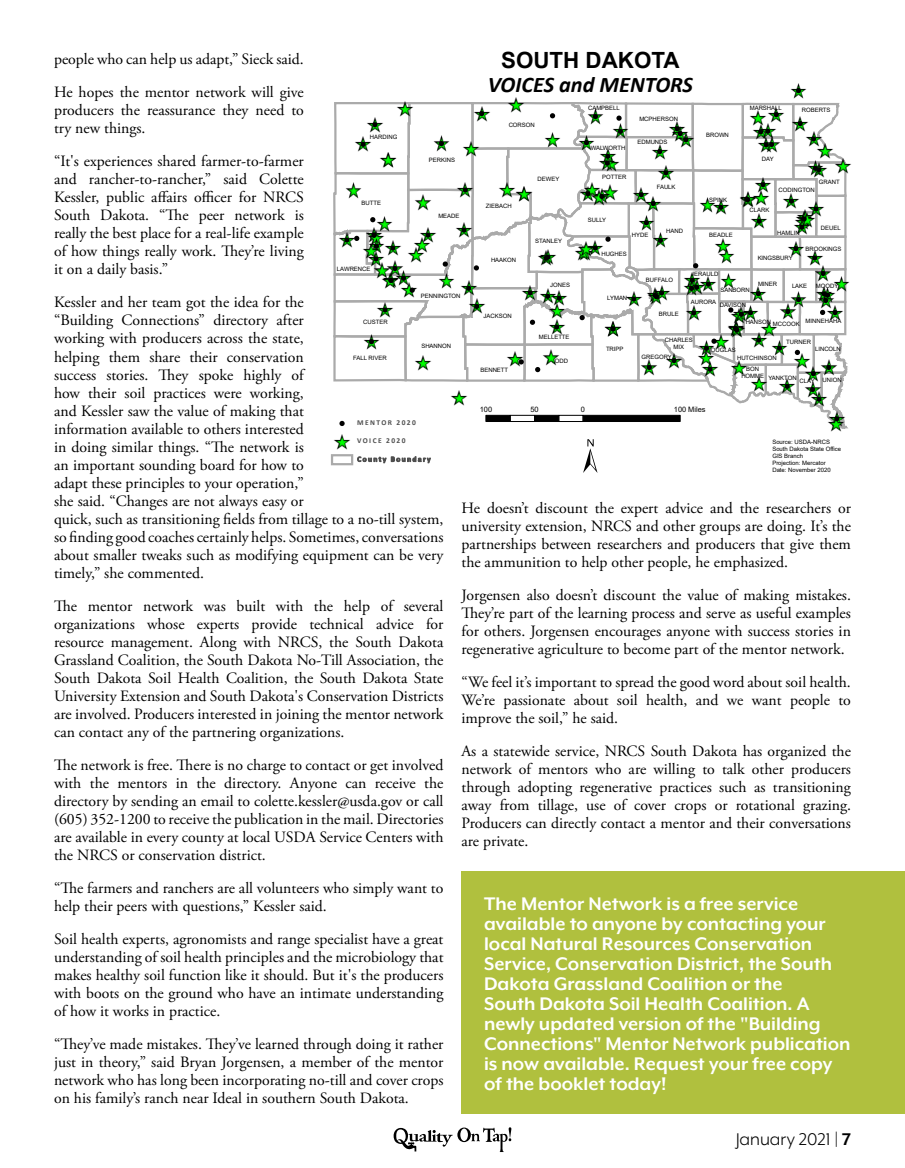
<style>
.page{position:relative;width:905px;height:1168px;background:#fff}
.page>*{position:absolute;margin:0;border:0;box-sizing:border-box;transform-origin:0 0}
.t1{font:italic 700 22.35px "Calibri";color:#000}
.t2{font:700 22.35px "Arial";color:#000}
.t3{font:700 21px/20.1px "Mr Eaves XL Mod OT";color:#fff}
.t4{font:19.5px "Mr Eaves XL Mod OT";color:#000}
.t5{font:15.75px/18px "Adobe Garamond Pro";color:#000;text-align:justify}
.t6{font:700 7.5px "Calibri";letter-spacing:.19em;color:#4e4e4e}
.t7{font:7.5px "Arial";color:#000}
.t8{font:6px/6.9px "Arial";color:#000;text-align:center}
.s1{font-weight:700}
</style>
<div class="page">
<svg style="left:393px;top:1127px;width:118px;height:25px"></svg>
<div style="left:461px;top:871px;width:443px;height:243px;background:#b0c03e"></div>
<img style="left:334px;top:434px;width:16px;height:16px">
<div style="left:331px;top:454px;width:22px;height:11px;border:2px solid #aaa"></div>
<svg style="left:357px;top:456px;width:74px;height:8px"></svg>
<svg style="left:583px;top:439px;width:14px;height:34px"></svg>
<img style="left:790px;top:83px;width:17px;height:16px">
<svg style="left:795px;top:88px;width:6px;height:5px"></svg>
<svg style="left:333px;top:100px;width:518px;height:330px"></svg>
<h1 class="t2" style="left:501px;top:45px;width:180px">SOUTH DAKOTA</h1>
<h1 class="t1" style="left:487px;top:69px;width:207px">VOICES and MENTORS</h1>
<p class="t5" style="left:54px;top:44px;width:251px;line-height:33px">people who can help us adapt,” Sieck said.<br>He hopes the mentor network will give</p>
<p class="t5" style="left:54px;top:102px;width:251px">producers the reassurance they need to try new things.</p>
<p class="t5" style="left:54px;top:153px;width:251px">“It's experiences shared farmer-to-farmer and rancher-to-rancher,” said Colette Kessler, public affairs officer for NRCS South Dakota. “The peer network is really the best place for a real-life example of how things really work. They’re living it on a daily basis.”</p>
<p class="t5" style="left:54px;top:294px;width:391px;text-align:left">Kessler and her team got the idea for the<br>“Building Connections” directory after<br>working with producers across the state,<br>helping them share their conservation<br>success stories. They spoke highly of<br>how their soil practices were working,<br>and Kessler saw the value of making that<br>information available to others interested<br>in doing similar things. “The network is<br>an important sounding board for how to<br>adapt these principles to your operation,”<br>she said. “Changes are not always easy or<br>quick, such as transitioning fields from tillage to a no-till system, so finding good coaches certainly helps. Sometimes, conversations about smaller tweaks such as modifying equipment can be very timely,” she commented.</p>
<p class="t5" style="left:54px;top:597px;width:391px">The mentor network was built with the help of several organizations whose experts provide technical advice for resource management. Along with NRCS, the South Dakota Grassland Coalition, the South Dakota No-Till Association, the South Dakota Soil Health Coalition, the South Dakota State University Extension and South Dakota's Conservation Districts are involved. Producers interested in joining the mentor network can contact any of the partnering organizations.</p>
<p class="t5" style="left:54px;top:756px;width:391px">The network is free. There is no charge to contact or get involved with the mentors in the directory. Anyone can receive the directory by sending an email to colette.kessler@usda.gov or call (605) 352-1200 to receive the publication in the mail. Directories are available in every county at local USDA Service Centers with the NRCS or conservation district.</p>
<p class="t5" style="left:54px;top:879px;width:391px">“The farmers and ranchers are all volunteers who simply want to help their peers with questions,” Kessler said.</p>
<p class="t5" style="left:54px;top:930px;width:391px">Soil health experts, agronomists and range specialist have a great understanding of soil health principles and the microbiology that makes healthy soil function like it should. But it's the producers with boots on the ground who have an intimate understanding of how it works in practice.</p>
<p class="t5" style="left:54px;top:1035px;width:391px">“They’ve made mistakes. They’ve learned through doing it rather just in theory,” said Bryan Jorgensen, a member of the mentor network who has long been incorporating no-till and cover crops on his family’s ranch near Ideal in southern South Dakota.</p>
<p class="t8" style="left:588px;top:104px;width:33px">CAMPBELL</p>
<p class="t8" style="left:749px;top:104px;width:34px">MARSHALL</p>
<p class="t8" style="left:801px;top:107px;width:30px">ROBERTS</p>
<p class="t8" style="left:639px;top:116px;width:40px">MCPHERSON</p>
<p class="t8" style="left:508px;top:121px;width:28px">CORSON</p>
<p class="t8" style="left:706px;top:132px;width:24px">BROWN</p>
<p class="t8" style="left:370px;top:134px;width:29px">HARDING</p>
<p class="t8" style="left:637px;top:139px;width:32px">EDMUNDS</p>
<p class="t8" style="left:590px;top:144px;width:36px">WALWORTH</p>
<p class="t8" style="left:761px;top:155px;width:13px">DAY</p>
<p class="t8" style="left:429px;top:157px;width:28px">PERKINS</p>
<p class="t8" style="left:602px;top:173px;width:26px">POTTER</p>
<p class="t8" style="left:537px;top:175px;width:23px">DEWEY</p>
<p class="t8" style="left:818px;top:178px;width:22px">GRANT</p>
<p class="t8" style="left:656px;top:183px;width:20px">FAULK</p>
<p class="t8" style="left:778px;top:186px;width:38px">CODINGTON</p>
<p class="t8" style="left:709px;top:196px;width:19px">SPINK</p>
<p class="t8" style="left:361px;top:199px;width:21px">BUTTE</p>
<p class="t8" style="left:486px;top:202px;width:27px">ZIEBACH</p>
<p class="t8" style="left:749px;top:207px;width:21px">CLARK</p>
<p class="t8" style="left:438px;top:213px;width:23px">MEADE</p>
<p class="t8" style="left:588px;top:217px;width:20px">SULLY</p>
<p class="t8" style="left:820px;top:224px;width:21px">DEUEL</p>
<p class="t8" style="left:666px;top:228px;width:18px">HAND</p>
<p class="t8" style="left:777px;top:229px;width:24px">HAMLIN</p>
<p class="t8" style="left:631px;top:231px;width:18px">HYDE</p>
<p class="t8" style="left:709px;top:232px;width:25px">BEADLE</p>
<p class="t8" style="left:535px;top:238px;width:28px">STANLEY</p>
<p class="t8" style="left:805px;top:245px;width:38px">BROOKINGS</p>
<p class="t8" style="left:601px;top:250px;width:27px">HUGHES</p>
<p class="t8" style="left:757px;top:255px;width:36px">KINGSBURY</p>
<p class="t8" style="left:491px;top:257px;width:27px">HAAKON</p>
<p class="t8" style="left:337px;top:265px;width:35px">LAWRENCE</p>
<p class="t8" style="left:691px;top:270px;width:29px">JERAULD</p>
<p class="t8" style="left:646px;top:276px;width:29px">BUFFALO</p>
<p class="t8" style="left:550px;top:281px;width:21px">JONES</p>
<p class="t8" style="left:758px;top:280px;width:21px">MINER</p>
<p class="t8" style="left:816px;top:282px;width:24px">MOODY</p>
<p class="t8" style="left:792px;top:282px;width:17px">LAKE</p>
<p class="t8" style="left:720px;top:287px;width:31px">SANBORN</p>
<p class="t8" style="left:421px;top:293px;width:41px">PENNINGTON</p>
<p class="t8" style="left:607px;top:294px;width:22px">LYMAN</p>
<p class="t8" style="left:690px;top:299px;width:27px">AURORA</p>
<p class="t8" style="left:719px;top:301px;width:28px">DAVISON</p>
<p class="t8" style="left:659px;top:310px;width:21px">BRULE</p>
<p class="t8" style="left:483px;top:313px;width:30px">JACKSON</p>
<p class="t8" style="left:745px;top:319px;width:55px">HANSON MCCOOK</p>
<p class="t8" style="left:805px;top:317px;width:37px">MINNEHAHA</p>
<p class="t8" style="left:363px;top:318px;width:26px">CUSTER</p>
<p class="t8" style="left:539px;top:333px;width:32px">MELLETTE</p>
<p class="t8" style="left:664px;top:336px;width:30px">CHARLES<br>MIX</p>
<p class="t8" style="left:786px;top:339px;width:26px">TURNER</p>
<p class="t8" style="left:421px;top:342px;width:31px">SHANNON</p>
<p class="t8" style="left:606px;top:345px;width:19px">TRIPP</p>
<p class="t8" style="left:815px;top:345px;width:27px">LINCOLN</p>
<p class="t8" style="left:706px;top:346px;width:31px">DOUGLAS</p>
<p class="t8" style="left:641px;top:353px;width:32px">GREGORY</p>
<p class="t8" style="left:737px;top:354px;width:41px">HUTCHINSON</p>
<p class="t8" style="left:353px;top:355px;width:35px">FALL RIVER</p>
<p class="t8" style="left:551px;top:357px;width:18px">TODD</p>
<p class="t8" style="left:480px;top:366px;width:29px">BENNETT</p>
<p class="t8" style="left:741px;top:365px;width:24px">BON<br>HOMME</p>
<p class="t8" style="left:768px;top:374px;width:30px">YANKTON</p>
<p class="t8" style="left:799px;top:378px;width:17px">CLAY</p>
<p class="t8" style="left:822px;top:376px;width:21px">UNION</p>
<p class="t7" style="left:479px;top:404px;width:14px">100</p>
<p class="t7" style="left:530px;top:404px;width:10px">50</p>
<p class="t7" style="left:581px;top:404px;width:6px">0</p>
<p class="t7" style="left:674px;top:404px;width:33px">100 Miles</p>
<p class="t6" style="left:357px;top:417px;width:60px">MENTOR 2020</p>
<p class="t6" style="left:357px;top:436px;width:50px">VOICE 2020</p>
<p class="t8" style="left:772px;top:439px;width:70px;text-align:left">Source: USDA-NRCS<br>South Dakota State Office<br>GIS Branch<br>Projection: Mercator<br>Date: November 2020</p>
<p class="t5" style="left:461px;top:500px;width:391px">He doesn’t discount the expert advice and the researchers or university extension, NRCS and other groups are doing. It’s the partnerships between researchers and producers that give them the ammunition to help other people, he emphasized.</p>
<p class="t5" style="left:461px;top:587px;width:391px">Jorgensen also doesn’t discount the value of making mistakes.<br>They’re part of the learning process and serve as useful examples for others. Jorgensen encourages anyone with success stories in regenerative agriculture to become part of the mentor network.</p>
<p class="t5" style="left:461px;top:674px;width:391px">“We feel it’s important to spread the good word about soil health.<br>We’re passionate about soil health, and we want people to improve the soil,” he said.</p>
<p class="t5" style="left:461px;top:743px;width:391px">As a statewide service, NRCS South Dakota has organized the network of mentors who are willing to talk other producers through adopting regenerative practices such as transitioning away from tillage, use of cover crops or rotational grazing.<br>Producers can directly contact a mentor and their conversations are private.</p>
<p class="t3" style="left:484px;top:893px;width:368px">The Mentor Network is a free service available to anyone by contacting your local Natural Resources Conservation Service, Conservation District, the South Dakota Grassland Coalition or the<br>South Dakota Soil Health Coalition. A newly updated version of the "Building Connections" Mentor Network publication is now available. Request your free copy of the booklet today!</p>
<p class="t4" style="left:736px;top:1129px;width:116px">January 2021 | <span class="s1">7</span></p>
</div>
